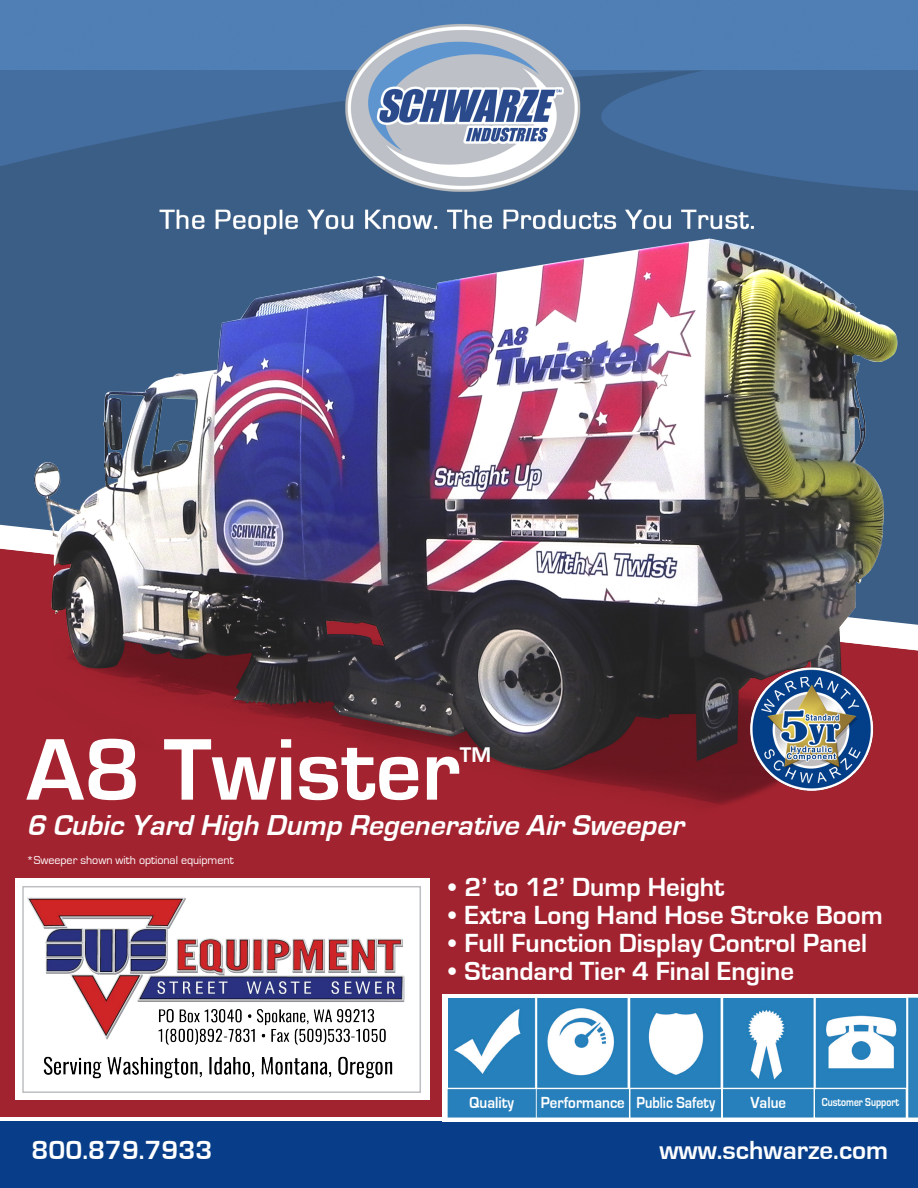
<style>
.page{position:relative;width:918px;height:1188px;background:#fff}
.page>*{position:absolute;margin:0;border:0;box-sizing:border-box;transform-origin:0 0}
.t1{font:700 90.75px "Eurostile";color:#fff}
.t2{font:italic 700 29.7px "Eurostile";color:#fff}
.t3{font:700 27px "Eurostile";color:#fff}
.t4{font:700 21.9px "Eurostile";color:#fff}
.t5{font:700 16.5px "Eurostile";color:#fff;scale:.9 1}
.t6{font:700 16.5px "Eurostile";color:#fff;scale:.85 1}
.t7{font:12px "Eurostile";color:#fff}
.t8{font:700 12px "Eurostile";color:#fff;scale:.8 1}
</style>
<div class="page">
<div style="left:0;top:1121px;width:918px;height:67px;background:#083e89"></div>
<img style="left:0;top:0;width:918px;height:235px">
<div style="left:0;top:837px;width:918px;height:280px;background:#a22330"></div>
<img style="left:0;top:235px;width:918px;height:602px">
<div style="left:443px;top:994px;width:475px;height:127px;background:#fff"></div>
<img style="left:448px;top:998px;width:459px;height:92px">
<div style="left:537px;top:1090px;width:91px;height:27px;background:#2780bb"></div>
<div style="left:537px;top:1089px;width:92px;height:29px;border:2px solid #297fb8"></div>
<div style="left:631px;top:1090px;width:89px;height:27px;background:#2780bb"></div>
<div style="left:630px;top:1089px;width:91px;height:29px;border:2px solid #297fb8"></div>
<div style="left:724px;top:1090px;width:89px;height:27px;background:#2780bb"></div>
<div style="left:723px;top:1089px;width:91px;height:29px;border:2px solid #297fb8"></div>
<div style="left:816px;top:1090px;width:89px;height:27px;background:#2780bb"></div>
<div style="left:815px;top:1089px;width:91px;height:29px;border:2px solid #297fb8"></div>
<svg style="left:908px;top:998px;width:10px;height:120px"></svg>
<div style="left:448px;top:1090px;width:87px;height:27px;background:#2780bb"></div>
<div style="left:448px;top:1089px;width:88px;height:29px;border:2px solid #297fb8"></div>
<div style="left:15px;top:878px;width:414px;height:222px;background:#fff"></div>
<div style="left:22px;top:886px;width:399px;height:207px;border:2px solid #bebfc2"></div>
<img style="left:747px;top:664px;width:132px;height:130px">
<img style="left:20px;top:891px;width:392px;height:196px">
<p class="t1" style="left:26px;top:720px;width:435px">A8 Twister</p>
<p class="t4" style="left:460px;top:743px;width:33px">TM</p>
<p class="t2" style="left:26px;top:809px;width:666px">6 Cubic Yard High Dump Regenerative AirSweeper</p>
<p class="t7" style="left:26px;top:853px;width:209px">*Sweeper shown with optional equipment</p>
<p class="t3" style="left:448px;top:872px;width:278px">• 2’ to 12’ Dump Height</p>
<p class="t3" style="left:448px;top:900px;width:436px">• Extra Long Hand Hose Stroke Boom</p>
<p class="t3" style="left:448px;top:928px;width:420px">• Full Function Display Control Panel</p>
<p class="t3" style="left:448px;top:956px;width:347px">• Standard Tier 4 Final Engine</p>
<p class="t5" style="left:470px;top:1094px;width:51px">Quality</p>
<p class="t5" style="left:541px;top:1094px;width:95px">Performance</p>
<p class="t6" style="left:636px;top:1094px;width:94px">Public Safety</p>
<p class="t5" style="left:750px;top:1094px;width:41px">Value</p>
<p class="t8" style="left:822px;top:1096px;width:98px">Customer Support</p>
<p class="t3" style="left:32px;top:1135px;width:182px">800.879.7933</p>
<p class="t3" style="left:659px;top:1135px;width:230px">www.schwarze.com</p>
</div>
